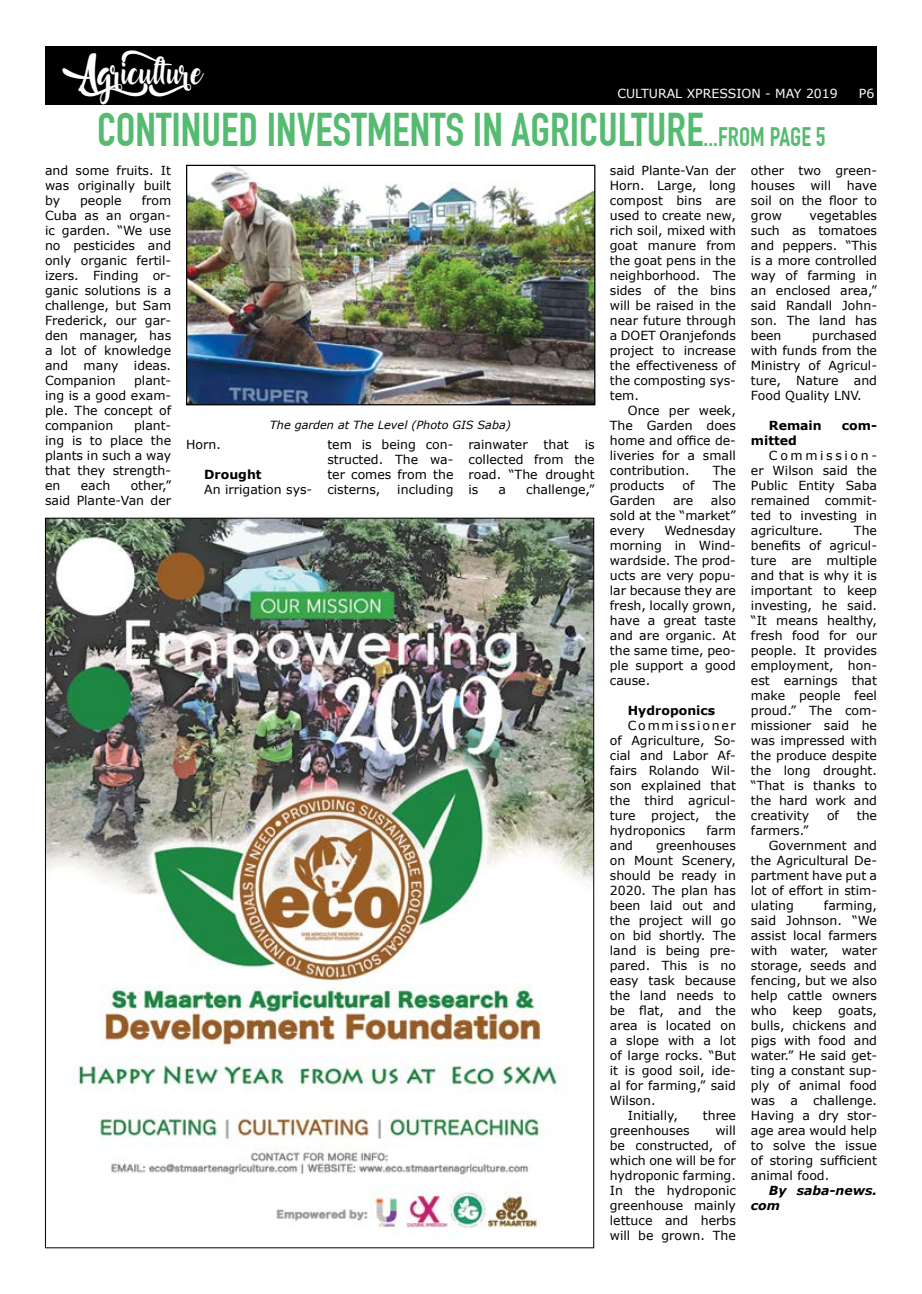
<style>
.page{position:relative;width:922px;height:1294px;background:#fff}
.page>*{position:absolute;margin:0;border:0;box-sizing:border-box;transform-origin:0 0}
.t1{font:700 46.25px "DIN Condensed";color:#54bb70}
.t2{font:20px "Lostin Wild";color:#fff}
.t3{font:12.5px/15px "Verdana";color:#000;text-align:justify}
.t4{font:700 12.5px "Verdana";color:#000}
.t5{font:12.5px "Verdana";color:#fff}
.t6{font:italic 700 12.5px/15px "Verdana";color:#000}
.t7{font:italic 11.25px "Verdana";color:#000}
.s1{font-size:26.25px}
</style>
<div class="page">
<div style="left:45px;top:46px;width:831px;height:58px;background:#000"></div>
<img style="left:47px;top:520px;width:545px;height:708px">
<img style="left:188px;top:167px;width:405px;height:236px">
<div style="left:186px;top:165px;width:409px;height:240px;border:1px solid #000"></div>
<h2 class="t2" style="left:71px;top:69px;width:154px">A gri c ulture</h2>
<p class="t5" style="left:617px;top:85px;width:222px">CULTURAL XPRESSION - MAY 2019</p>
<p class="t5" style="left:858px;top:85px;width:17px">P6</p>
<h1 class="t1" style="left:97px;top:103px;width:730px">CONTINUED INVESTMENTS IN AGRICULTURE<span class="s1">...FROM PAGE 5</span></h1>
<p class="t3" style="left:45px;top:163px;width:128px">and some fruits. It was originally built by</p>
<p class="t3" style="left:750px;top:163px;width:128px">other two green&shy;houses</p>
<p class="t3" style="left:609px;top:163px;width:128px">said Plante-Van der Horn. Large, long compost bins are used to create new, rich soil, mixed with goat manure from the goat pens in the neighborhood. The sides of the bins will be raised in the near future through a DOET Oranjefonds project to increase the effectiveness of the composting sys&shy;tem.</p>
<p class="t3" style="left:609px;top:403px;width:128px;text-indent:18px">Once per week, The Garden does home and office de&shy;liveries for a small contribution.</p>
<p class="t3" style="left:750px;top:178px;width:128px;text-indent:96px">have soil on the floor to grow</p>
<p class="t3" style="left:810px;top:178px;width:22px">will</p>
<p class="t3" style="left:45px;top:193px;width:128px;text-indent:97px">from Cuba as an organ&shy;ic garden. “We use no pesticides and only organic fertil&shy;izers. Finding or&shy;ganic solutions is a challenge, but Sam Frederick, our gar&shy;den manager, has a lot of knowledge and many ideas.<br>Companion</p>
<p class="t3" style="left:80px;top:193px;width:43px">people</p>
<p class="t3" style="left:750px;top:208px;width:128px;text-indent:58px">vegetables such as tomatoes and peppers. “This is a more controlled way of farming in an enclosed area,” said Randall John&shy;son. The land has been</p>
<p class="t3" style="left:750px;top:328px;width:128px;text-indent:61px">purchased with funds from the Ministry of Agricul&shy;ture, Nature and Food Quality LNV.</p>
<p class="t4" style="left:768px;top:417px;width:54px">Remain</p>
<p class="t4" style="left:841px;top:417px;width:37px">com-</p>
<p class="t4" style="left:750px;top:432px;width:47px">mitted</p>
<p class="t3" style="left:750px;top:448px;width:128px;text-indent:18px">Commission&shy;er Wilson said the Public Entity Saba remained commit&shy;ted to investing in agriculture.</p>
<p class="t3" style="left:45px;top:373px;width:128px;text-indent:89px">plant&shy;ing is a good exam&shy;ple. The concept of companion</p>
<p class="t7" style="left:270px;top:417px;width:242px">The garden at The Level (Photo GIS Saba)</p>
<p class="t3" style="left:45px;top:418px;width:128px;text-indent:89px">plant&shy;ing is to place the plants in such a way that they strength&shy;en</p>
<p class="t3" style="left:327px;top:436px;width:128px">tem is being con&shy;structed. The wa&shy;ter comes from the cisterns,</p>
<p class="t3" style="left:468px;top:436px;width:61px">rainwater</p>
<p class="t3" style="left:543px;top:436px;width:27px">that</p>
<p class="t3" style="left:468px;top:436px;width:128px;text-indent:116px">is collected from the road. “The drought is</p>
<p class="t3" style="left:186px;top:436px;width:36px">Horn.</p>
<p class="t4" style="left:204px;top:466px;width:59px">Drought</p>
<p class="t3" style="left:204px;top:481px;width:110px">An irrigation sys-</p>
<p class="t3" style="left:712px;top:463px;width:25px">The</p>
<p class="t3" style="left:609px;top:478px;width:56px">products</p>
<p class="t3" style="left:682px;top:478px;width:13px">of</p>
<p class="t3" style="left:712px;top:478px;width:25px">The</p>
<p class="t3" style="left:609px;top:493px;width:47px">Garden</p>
<p class="t3" style="left:673px;top:493px;width:22px">are</p>
<p class="t3" style="left:45px;top:478px;width:128px;text-align:right">other,”<br>said Plante-Van der</p>
<p class="t3" style="left:81px;top:478px;width:31px">each</p>
<p class="t3" style="left:397px;top:481px;width:58px">including</p>
<p class="t3" style="left:498px;top:481px;width:9px">a</p>
<p class="t3" style="left:526px;top:481px;width:70px">challenge,”</p>
<p class="t3" style="left:609px;top:493px;width:128px;text-indent:101px">also sold at the “market” every</p>
<p class="t3" style="left:750px;top:523px;width:128px;text-indent:103px">The benefits of agricul&shy;ture are multiple and that is why it is important to keep investing, he said. “It means healthy, fresh food for our people. It provides employment, hon&shy;est earnings that make people feel proud.” The com&shy;missioner said he was impressed with the produce despite the long drought. “That is thanks to the hard work and creativity</p>
<p class="t3" style="left:609px;top:523px;width:128px;text-indent:55px">Wednesday morning in Wind&shy;wardside. The prod&shy;ucts are very popu&shy;lar because they are fresh, locally grown, have a great taste and are organic. At the same time, peo&shy;ple support a good cause.</p>
<p class="t4" style="left:627px;top:702px;width:89px">Hydroponics</p>
<p class="t3" style="left:609px;top:718px;width:128px;text-indent:18px">Commissioner of Agriculture, So&shy;cial and Labor Af&shy;fairs Rolando Wil&shy;son explained that the third agricul&shy;ture</p>
<p class="t3" style="left:826px;top:808px;width:13px">of</p>
<p class="t3" style="left:856px;top:808px;width:22px">the</p>
<p class="t3" style="left:651px;top:808px;width:50px">project,</p>
<p class="t3" style="left:715px;top:808px;width:22px">the</p>
<p class="t3" style="left:609px;top:823px;width:77px">hydroponics</p>
<p class="t3" style="left:706px;top:823px;width:31px">farm</p>
<p class="t3" style="left:609px;top:838px;width:25px">and</p>
<p class="t3" style="left:656px;top:838px;width:81px">greenhouses</p>
<p class="t3" style="left:609px;top:853px;width:128px">on Mount Scenery,</p>
<p class="t3" style="left:609px;top:868px;width:128px">should be ready in</p>
<p class="t3" style="left:609px;top:883px;width:128px">2020. The plan has</p>
<p class="t3" style="left:609px;top:898px;width:128px">been laid out and</p>
<p class="t3" style="left:609px;top:913px;width:128px">the project will go</p>
<p class="t3" style="left:609px;top:928px;width:128px">on bid shortly. The</p>
<p class="t3" style="left:609px;top:943px;width:128px">land is being pre-</p>
<p class="t3" style="left:609px;top:958px;width:128px">pared. This is no</p>
<p class="t3" style="left:609px;top:973px;width:128px">easy task because</p>
<p class="t3" style="left:609px;top:988px;width:128px">the land needs to</p>
<p class="t3" style="left:609px;top:1003px;width:128px">be flat, and the</p>
<p class="t3" style="left:609px;top:1018px;width:128px">area is located on</p>
<p class="t3" style="left:609px;top:1033px;width:128px">a slope with a lot</p>
<p class="t3" style="left:609px;top:1048px;width:128px">of large rocks. “But</p>
<p class="t3" style="left:609px;top:1063px;width:128px">it is good soil, ide-</p>
<p class="t3" style="left:609px;top:1078px;width:128px">al for farming,” said</p>
<p class="t3" style="left:609px;top:1093px;width:47px">Wilson.</p>
<p class="t3" style="left:627px;top:1108px;width:52px">Initially,</p>
<p class="t3" style="left:702px;top:1108px;width:35px">three</p>
<p class="t3" style="left:609px;top:1123px;width:81px">greenhouses</p>
<p class="t3" style="left:750px;top:823px;width:59px">farmers.”</p>
<p class="t3" style="left:768px;top:838px;width:110px">Government and</p>
<p class="t3" style="left:750px;top:853px;width:128px">the Agricultural De-</p>
<p class="t3" style="left:750px;top:868px;width:128px">partment have put a</p>
<p class="t3" style="left:750px;top:883px;width:128px">lot of effort in stim-</p>
<p class="t3" style="left:750px;top:898px;width:44px">ulating</p>
<p class="t3" style="left:750px;top:898px;width:128px;text-indent:73px">farming, said Johnson. “We assist local farmers with water, water storage, seeds and fencing, but we also help cattle owners who</p>
<p class="t3" style="left:792px;top:1003px;width:31px">keep</p>
<p class="t3" style="left:750px;top:1003px;width:128px;text-indent:87px">goats, bulls, chickens and pigs with food and water.” He said get&shy;ting a constant sup&shy;ply of animal food was a challenge.<br>Having a dry stor&shy;age area would help to solve the issue of storing sufficient animal food.</p>
<p class="t6" style="left:750px;top:1183px;width:127px;text-indent:18px">By saba-news. com</p>
<p class="t3" style="left:609px;top:1123px;width:128px;text-indent:105px">will be constructed, of which one will be for hydroponic farming.<br>In the hydroponic greenhouse mainly lettuce and herbs will be grown. The</p>
</div>
